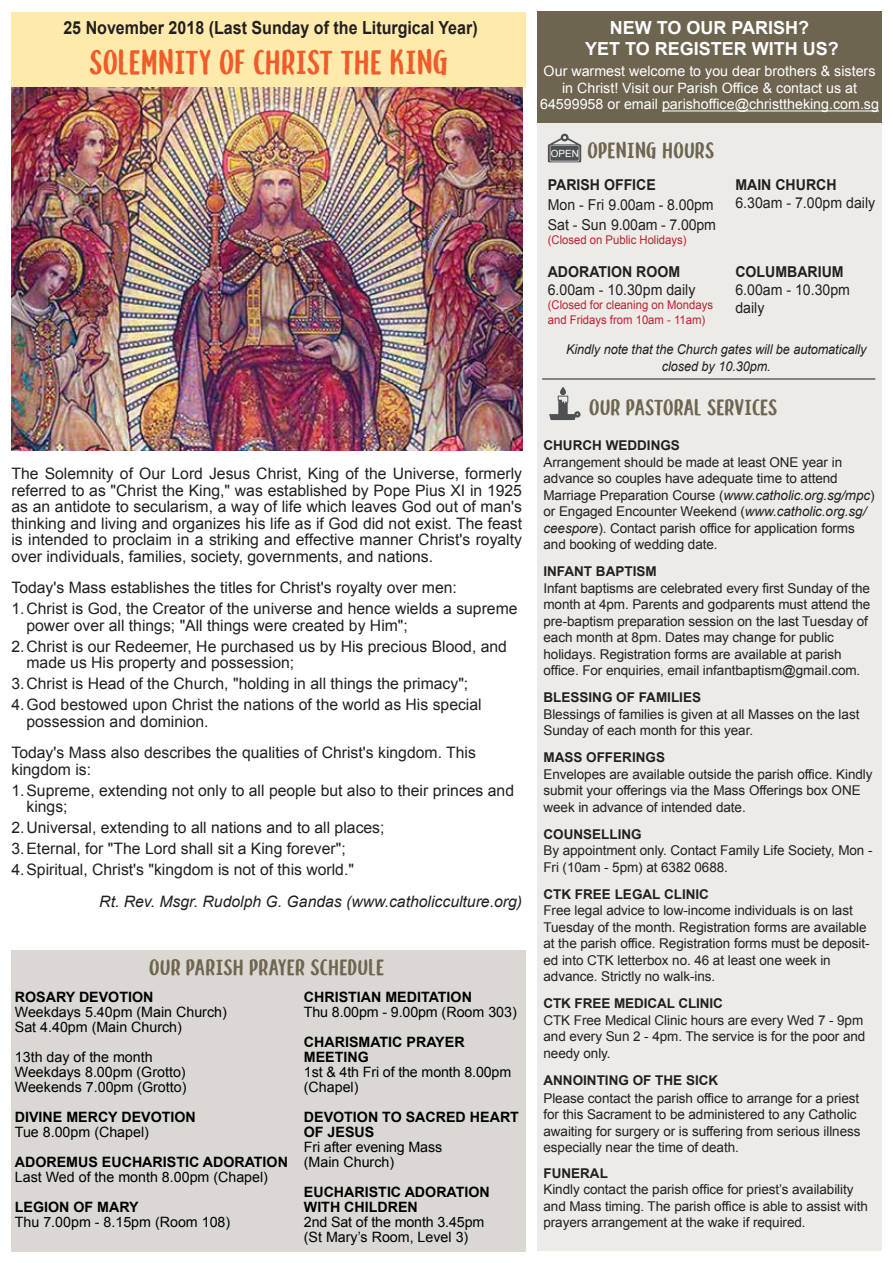
<style>
.page{position:relative;width:893px;height:1263px;background:#fff}
.page>*{position:absolute;margin:0;border:0;box-sizing:border-box;transform-origin:0 0}
.t1{font:34.5px "Grape Demo";letter-spacing:-.01em;color:#f15a29;scale:.93 1}
.t2{font:22.5px "Grape Demo";letter-spacing:-.01em;color:#6e6550}
.t3{font:700 18px "Arial";color:#231f20;scale:.89 1}
.t4{font:700 18px/21px "Arial";color:#fff;text-align:center}
.t5{font:15.75px/16.5px "Arial";color:#231f20}
.t6{font:italic 15.75px "Arial";color:#231f20}
.t7{font:15px/19.8px "Arial";color:#231f20;scale:.94 1}
.t8{font:700 15px "Arial";color:#231f20;scale:.94 1}
.t9{font:14.25px/15px "Arial";color:#000}
.t10{font:700 14.25px/15px "Arial";color:#000}
.t11{font:14.25px/16.5px "Arial";color:#fff;text-align:center}
.t12{font:13.5px/16.5px "Arial";letter-spacing:-.005em;color:#231f20}
.t13{font:700 13.5px "Arial";color:#231f20}
.t14{font:italic 13.5px/16.5px "Arial";letter-spacing:-.005em;color:#231f20;text-align:center;scale:.94 1}
.t15{font:12px/14.4px "Arial";color:#be1e2d;scale:.94 1}
.t16{font:9.9px "Arial";color:#fff}
.s1{font-style:italic}
</style>
<div class="page">
<div style="left:537px;top:11px;width:344px;height:1240px;background:#ecebe8"></div>
<div style="left:537px;top:11px;width:344px;height:112px;background:#6e6550"></div>
<div style="left:11px;top:950px;width:514px;height:301px;background:#dbd8d3"></div>
<svg style="left:549px;top:387px;width:32px;height:33px"></svg>
<hr style="left:662px;top:110px;width:217px;height:1px;background:#fff">
<hr style="left:542px;top:379px;width:333px;height:1px;background:#231f20">
<svg style="left:548px;top:134px;width:33px;height:28px"></svg>
<div style="left:550px;top:146px;width:29px;height:15px;background:#4f5052"></div>
<div style="left:11px;top:12px;width:514px;height:76px;background:#feeaab"></div>
<img style="left:12px;top:88px;width:510px;height:362px">
<h3 class="t3" style="left:63px;top:16px;width:467px">25 November 2018 (Last Sunday of the Liturgical Year)</h3>
<h1 class="t1" style="left:89px;top:46px;width:388px">SOLEMNITY OF CHRIST THE KING</h1>
<p class="t5" style="left:11px;top:466px;width:512px;text-align:justify">The Solemnity of Our Lord Jesus Christ, King of the Universe, formerly referred to as "Christ the King," was established by Pope Pius XI in 1925 as an antidote to secularism, a way of life which leaves God out of man's thinking and living and organizes his life as if God did not exist. The feast is intended to proclaim in a striking and effective manner Christ's royalty over individuals, families, society, governments, and nations.</p>
<p class="t5" style="left:11px;top:580px;width:447px">Today's Mass establishes the titles for Christ's royalty over men:</p>
<p class="t5" style="left:26px;top:601px;width:493px;text-indent:-15px">1. Christ is God, the Creator of the universe and hence wields a supreme power over all things; "All things were created by Him";</p>
<p class="t5" style="left:26px;top:638px;width:482px;text-indent:-15px">2. Christ is our Redeemer, He purchased us by His precious Blood, and made us His property and possession;</p>
<p class="t5" style="left:11px;top:676px;width:458px">3. Christ is Head of the Church, "holding in all things the primacy";</p>
<p class="t5" style="left:26px;top:697px;width:457px;text-indent:-15px">4. God bestowed upon Christ the nations of the world as His special possession and dominion.</p>
<p class="t5" style="left:11px;top:745px;width:466px">Today's Mass also describes the qualities of Christ's kingdom. This kingdom is:</p>
<p class="t5" style="left:26px;top:782px;width:489px;text-indent:-15px">1. Supreme, extending not only to all people but also to their princes and kings;</p>
<p class="t5" style="left:11px;top:820px;width:375px">2. Universal, extending to all nations and to all places;</p>
<p class="t5" style="left:11px;top:841px;width:336px">3. Eternal, for "The Lord shall sit a King forever";</p>
<p class="t5" style="left:11px;top:862px;width:344px">4. Spiritual, Christ's "kingdom is not of this world."</p>
<p class="t6" style="left:99px;top:891px;width:424px">Rt. Rev. Msgr. Rudolph G. Gandas (www.catholicculture.org)</p>
<h2 class="t2" style="left:149px;top:957px;width:237px">OUR PARISH PRAYER SCHEDULE</h2>
<p class="t10" style="left:15px;top:990px;width:140px">ROSARY DEVOTION</p>
<p class="t9" style="left:15px;top:1005px;width:213px">Weekdays 5.40pm (Main Church)<br>Sat 4.40pm (Main Church)</p>
<p class="t9" style="left:15px;top:1050px;width:173px">13th day of the month<br>Weekdays 8.00pm (Grotto)<br>Weekends 7.00pm (Grotto)</p>
<p class="t10" style="left:15px;top:1110px;width:183px">DIVINE MERCY DEVOTION</p>
<p class="t9" style="left:15px;top:1125px;width:136px">Tue 8.00pm (Chapel)</p>
<p class="t10" style="left:15px;top:1155px;width:275px">ADOREMUS EUCHARISTIC ADORATION</p>
<p class="t9" style="left:15px;top:1170px;width:255px">Last Wed of the month 8.00pm (Chapel)</p>
<p class="t10" style="left:15px;top:1200px;width:125px">LEGION OF MARY</p>
<p class="t9" style="left:15px;top:1215px;width:217px">Thu 7.00pm - 8.15pm (Room 108)</p>
<p class="t10" style="left:304px;top:990px;width:170px">CHRISTIAN MEDITATION</p>
<p class="t9" style="left:304px;top:1005px;width:214px">Thu 8.00pm - 9.00pm (Room 303)</p>
<p class="t10" style="left:304px;top:1035px;width:162px">CHARISMATIC PRAYER<br>MEETING</p>
<p class="t9" style="left:304px;top:1065px;width:209px">1st &amp; 4th Fri of the month 8.00pm (Chapel)</p>
<p class="t10" style="left:304px;top:1110px;width:217px">DEVOTION TO SACRED HEART<br>OF JESUS</p>
<p class="t9" style="left:304px;top:1140px;width:140px">Fri after evening Mass (Main Church)</p>
<p class="t10" style="left:304px;top:1185px;width:188px">EUCHARISTIC ADORATION<br>WITH CHILDREN</p>
<p class="t9" style="left:304px;top:1215px;width:182px">2nd Sat of the month 3.45pm (St Mary’s Room, Level 3)</p>
<h3 class="t4" style="left:585px;top:18px;width:255px">NEW TO OUR PARISH?<br>YET TO REGISTER WITH US?</h3>
<p class="t11" style="left:540px;top:63px;width:340px">Our warmest welcome to you dear brothers &amp; sisters in Christ! Visit our Parish Office &amp; contact us at<br>64599958 or email parishoffice@christtheking.com.sg</p>
<p class="t16" style="left:551px;top:147px;width:30px">OPEN</p>
<h2 class="t2" style="left:587px;top:140px;width:129px">OPENING HOURS</h2>
<p class="t8" style="left:548px;top:175px;width:116px">PARISH OFFICE</p>
<p class="t7" style="left:548px;top:195px;width:181px">Mon - Fri 9.00am - 8.00pm<br>Sat - Sun 9.00am - 7.00pm</p>
<p class="t15" style="left:548px;top:233px;width:149px">(Closed on Public Holidays)</p>
<p class="t8" style="left:548px;top:262px;width:142px">ADORATION ROOM</p>
<p class="t7" style="left:548px;top:280px;width:159px">6.00am - 10.30pm daily</p>
<p class="t15" style="left:548px;top:298px;width:177px">(Closed for cleaning on Mondays and Fridays from 10am - 11am)</p>
<p class="t8" style="left:735px;top:175px;width:109px">MAIN CHURCH</p>
<p class="t7" style="left:735px;top:193px;width:150px">6.30am - 7.00pm daily</p>
<p class="t8" style="left:735px;top:261px;width:117px">COLUMBARIUM</p>
<p class="t7" style="left:735px;top:281px;width:124px;line-height:18px">6.00am - 10.30pm daily</p>
<p class="t14" style="left:566px;top:341px;width:321px">Kindly note that the Church gates will be automatically closed by 10.30pm.</p>
<h2 class="t2" style="left:589px;top:397px;width:190px">OUR PASTORAL SERVICES</h2>
<p class="t13" style="left:543px;top:436px;width:138px">CHURCH WEDDINGS</p>
<p class="t12" style="left:543px;top:454px;width:333px">Arrangement should be made at least ONE year in advance so couples have adequate time to attend Marriage Preparation Course (<span class="s1">www.catholic.org.sg/mpc</span>) or Engaged Encounter Weekend (<span class="s1">www.catholic.org.sg/ ceespore</span>). Contact parish office for application forms and booking of wedding date.</p>
<p class="t13" style="left:543px;top:562px;width:115px">INFANT BAPTISM</p>
<p class="t12" style="left:543px;top:580px;width:328px">Infant baptisms are celebrated every first Sunday of the month at 4pm. Parents and godparents must attend the pre-baptism preparation session on the last Tuesday of each month at 8pm. Dates may change for public holidays. Registration forms are available at parish office. For enquiries, email infantbaptism@gmail.com.</p>
<p class="t13" style="left:543px;top:688px;width:159px">BLESSING OF FAMILIES</p>
<p class="t12" style="left:543px;top:706px;width:317px">Blessings of families is given at all Masses on the last<br>Sunday of each month for this year.</p>
<p class="t13" style="left:543px;top:748px;width:123px">MASS OFFERINGS</p>
<p class="t12" style="left:543px;top:766px;width:331px">Envelopes are available outside the parish office. Kindly submit your offerings via the Mass Offerings box ONE week in advance of intended date.</p>
<p class="t13" style="left:543px;top:825px;width:100px">COUNSELLING</p>
<p class="t12" style="left:543px;top:842px;width:331px">By appointment only. Contact Family Life Society, Mon -<br>Fri (10am - 5pm) at 6382 0688.</p>
<p class="t13" style="left:543px;top:885px;width:167px">CTK FREE LEGAL CLINIC</p>
<p class="t12" style="left:543px;top:902px;width:328px">Free legal advice to low-income individuals is on last Tuesday of the month. Registration forms are available at the parish office. Registration forms must be deposit&shy;ed into CTK letterbox no. 46 at least one week in advance. Strictly no walk-ins.</p>
<p class="t13" style="left:543px;top:994px;width:181px">CTK FREE MEDICAL CLINIC</p>
<p class="t12" style="left:543px;top:1012px;width:323px">CTK Free Medical Clinic hours are every Wed 7 - 9pm and every Sun 2 - 4pm. The service is for the poor and needy only.</p>
<p class="t13" style="left:543px;top:1071px;width:176px">ANNOINTING OF THE SICK</p>
<p class="t12" style="left:543px;top:1090px;width:319px">Please contact the parish office to arrange for a priest for this Sacrament to be administered to any Catholic awaiting for surgery or is suffering from serious illness especially near the time of death.</p>
<p class="t13" style="left:543px;top:1164px;width:66px">FUNERAL</p>
<p class="t12" style="left:543px;top:1181px;width:326px">Kindly contact the parish office for priest’s availability and Mass timing. The parish office is able to assist with prayers arrangement at the wake if required.</p>
</div>
